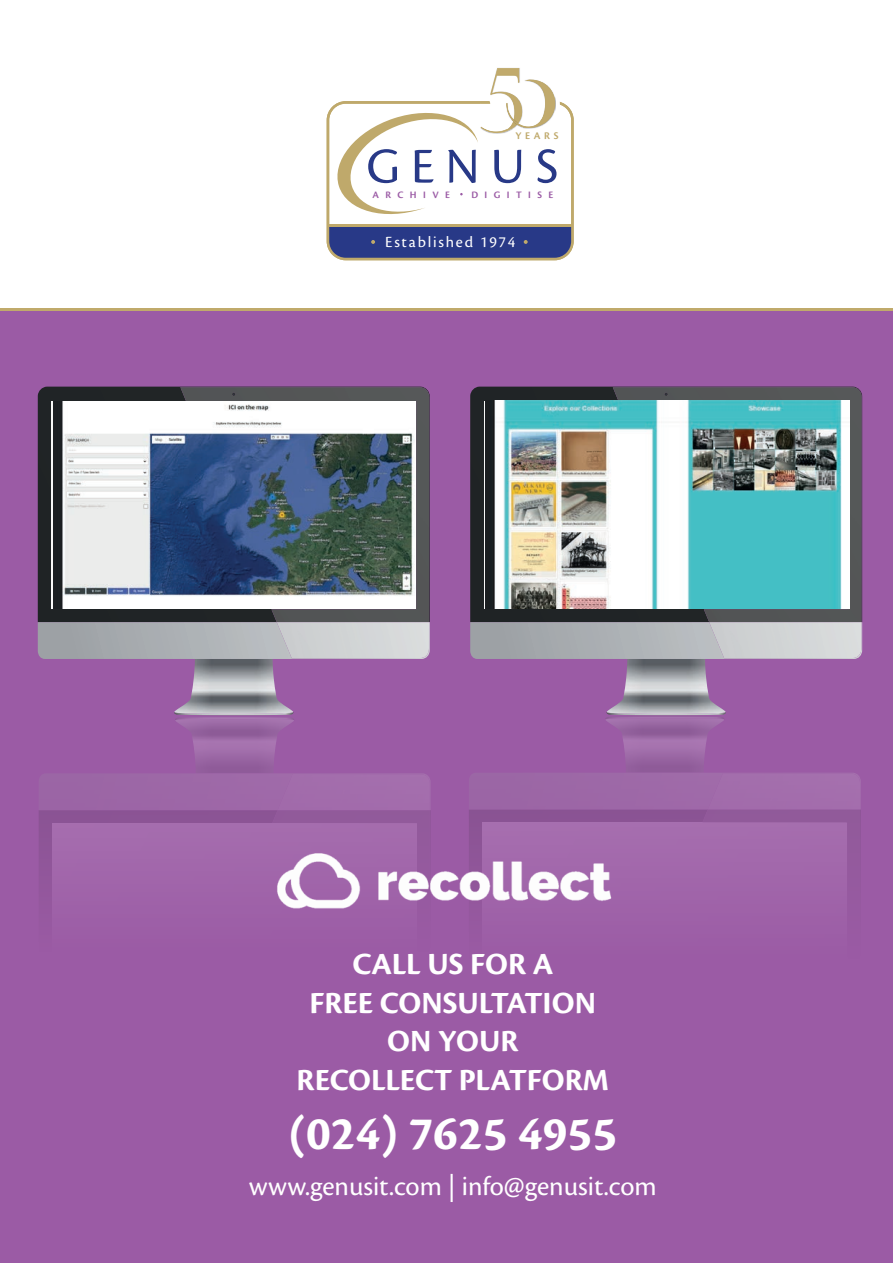
<style>
.page{position:relative;width:893px;height:1263px;background:#fff}
.page>*{position:absolute;margin:0;border:0;box-sizing:border-box;transform-origin:0 0}
.t1{font:700 49.65px "Cronos Pro";color:#fff}
.t2{font:700 31.95px/38.4px "Cronos Pro";color:#fff;text-align:center}
.t3{font:28.2px "Cronos Pro";color:#fff}
.t4{font:16.2px "Cronos Pro";letter-spacing:.11em;color:#fff}
.t5{font:600 10.65px "Cronos Pro";color:#bfa96b}
.t6{font:600 10.2px "Cronos Pro";color:#9b5ba5}
</style>
<div class="page">
<div style="left:0;top:308px;width:893px;height:955px;background:#9b5ba5"></div>
<img style="left:174px;top:659px;width:119px;height:56px">
<div style="left:38px;top:387px;width:392px;height:235px;background:#202426"></div>
<svg style="left:38px;top:622px;width:392px;height:37px;background:#a9adb1"></svg>
<img style="left:180px;top:387px;width:249px;height:27px">
<img style="left:415px;top:414px;width:14px;height:208px">
<img style="left:271px;top:609px;width:145px;height:13px">
<img style="left:277px;top:622px;width:152px;height:36px">
<img style="left:607px;top:659px;width:119px;height:56px">
<svg style="left:470px;top:387px;width:392px;height:235px;background:#282c2f"></svg>
<svg style="left:470px;top:622px;width:392px;height:37px;background:#a9adb1"></svg>
<img style="left:613px;top:387px;width:249px;height:28px">
<img style="left:848px;top:414px;width:13px;height:208px">
<img style="left:704px;top:609px;width:144px;height:13px">
<img style="left:709px;top:622px;width:152px;height:36px">
<img style="left:53px;top:401px;width:362px;height:208px">
<img style="left:486px;top:401px;width:363px;height:208px">
<img style="left:175px;top:717px;width:119px;height:56px">
<svg style="left:39px;top:810px;width:377px;height:70px"></svg>
<div style="left:39px;top:773px;width:392px;height:37px;background:#9d67a6"></div>
<div style="left:53px;top:824px;width:363px;height:206px;background:linear-gradient(to right,#9f61a8,#9d5ea6)"></div>
<img style="left:181px;top:1017px;width:235px;height:13px">
<img style="left:416px;top:811px;width:13px;height:33px">
<div style="left:272px;top:810px;width:144px;height:13px;background:#915a9a"></div>
<div style="left:278px;top:774px;width:152px;height:36px;background:#a36cac"></div>
<img style="left:607px;top:717px;width:116px;height:1px">
<img style="left:605px;top:718px;width:119px;height:54px">
<svg style="left:469px;top:810px;width:392px;height:34px;background:#8c5596"></svg>
<div style="left:469px;top:773px;width:392px;height:36px;background:#9d67a6"></div>
<div style="left:483px;top:823px;width:364px;height:207px;background:linear-gradient(to right,#9d5ea7,#9f62a9)"></div>
<img style="left:611px;top:1016px;width:236px;height:14px">
<img style="left:846px;top:810px;width:14px;height:207px">
<div style="left:702px;top:810px;width:145px;height:12px;background:#915a9a"></div>
<div style="left:708px;top:773px;width:152px;height:36px;background:#a36dac"></div>
<svg style="left:327px;top:68px;width:247px;height:192px"></svg>
<hr style="left:0;top:308px;width:893px;height:3px;background:#c0aa6b">
<img style="left:265px;top:844px;width:368px;height:74px">
<p class="t5" style="left:515px;top:129px;width:45px">Y E A R S</p>
<p class="t6" style="left:372px;top:189px;width:79px">A R C H I V E</p>
<p class="t6" style="left:471px;top:189px;width:83px">D I G I T I S E</p>
<p class="t4" style="left:385px;top:232px;width:132px">Established 1974</p>
<p class="t2" style="left:297px;top:946px;width:314px">CALL US FOR A<br>FREE CONSULTATION<br>ON YOUR<br>RECOLLECT PLATFORM</p>
<h1 class="t1" style="left:289px;top:1105px;width:330px">(024) 7625 4955</h1>
<p class="t3" style="left:249px;top:1170px;width:409px">www.genusit.com | info@genusit.com</p>
</div>
